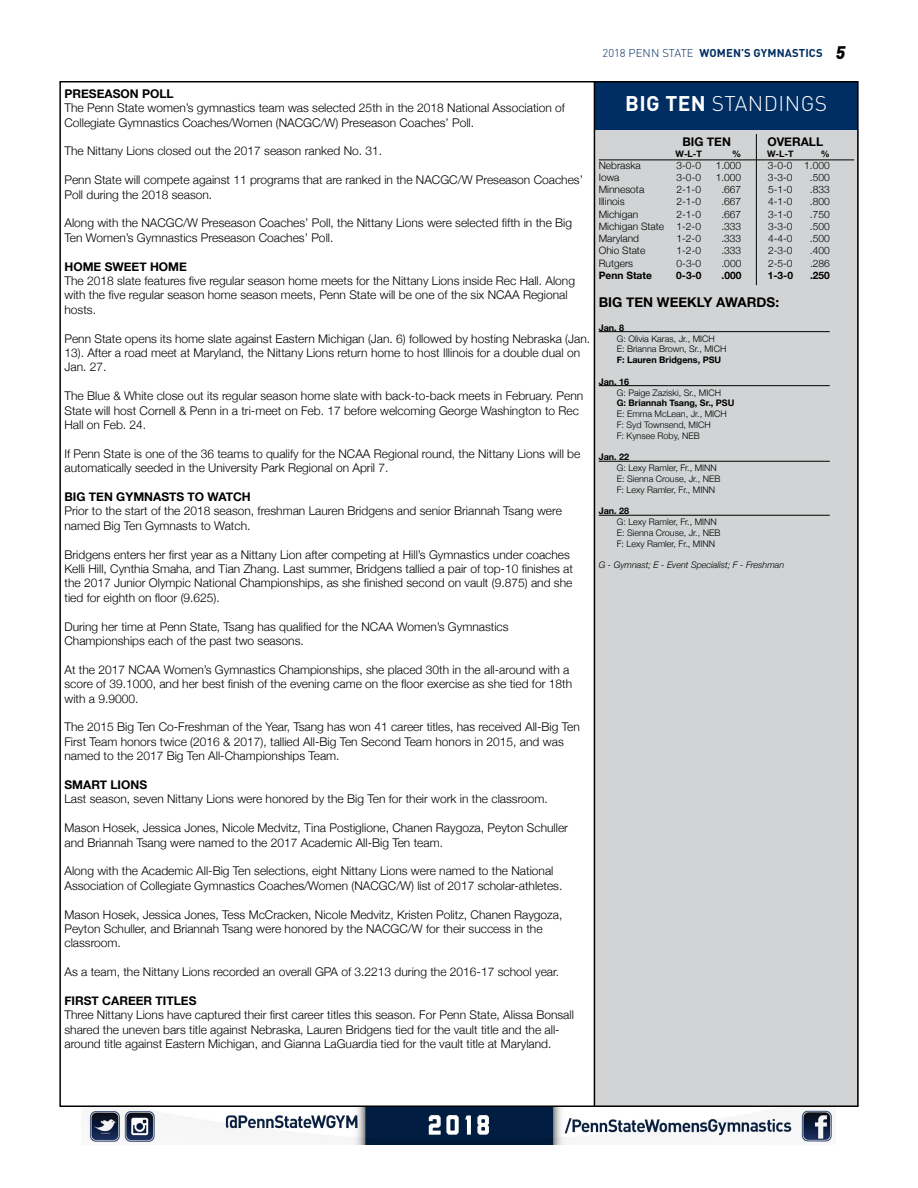
<style>
.page{position:relative;width:918px;height:1188px;background:#fff}
.page>*{position:absolute;margin:0;border:0;box-sizing:border-box;transform-origin:0 0}
.t1{font:300 21px "DIN Pro";letter-spacing:.02em;color:#fff}
.t2{font:700 13.5px "Helvetica Neue";color:#000}
.t3{font:300 12px/14.4px "Helvetica Neue";color:#000}
.t4{font:700 12px "Helvetica Neue";color:#000}
.t5{font:700 11.25px "DIN Pro";letter-spacing:.01em;color:#002d62}
.t6{font:300 10.2px "Helvetica Neue";color:#000}
.t7{font:700 10.2px "Helvetica Neue";color:#000}
.t8{font:300 9px/10.8px "Helvetica Neue";color:#000}
.t9{font:700 9px "Helvetica Neue";color:#000}
.t10{font:italic 300 9px "Helvetica Neue";color:#000}
.s1{font-weight:300}
.s2{font-weight:900;font-style:italic;font-size:18px;color:#000}
.s3{font-weight:700}
</style>
<div class="page">
<img style="left:88px;top:1107px;width:744px;height:37px">
<div style="left:594px;top:130px;width:264px;height:976px;background:#d1d3d4"></div>
<hr style="left:599px;top:160px;width:255px;height:1px;background:#000">
<hr style="left:599px;top:331px;width:231px;height:1px;background:#000">
<hr style="left:599px;top:385px;width:231px;height:1px;background:#000">
<hr style="left:599px;top:461px;width:231px;height:1px;background:#000">
<hr style="left:599px;top:515px;width:231px;height:1px;background:#000">
<div style="left:594px;top:82px;width:264px;height:48px;background:#002d62"></div>
<hr style="left:594px;top:82px;width:1px;height:1024px;background:#000">
<hr style="left:756px;top:134px;width:1px;height:151px;background:#000">
<p class="t5" style="left:603px;top:44px;width:244px"><span class="s1">2018 PENN STATE</span> WOMEN’S GYMNASTICS <span class="s2">5</span></p>
<p class="t4" style="left:64px;top:86px;width:111px">PRESEASON POLL</p>
<p class="t3" style="left:64px;top:100px;width:502px">The Penn State women’s gymnastics team was selected 25th in the 2018 National Association of<br>Collegiate Gymnastics Coaches/Women (NACGC/W) Preseason Coaches’ Poll.</p>
<p class="t3" style="left:64px;top:144px;width:317px">The Nittany Lions closed out the 2017 season ranked No. 31.</p>
<p class="t3" style="left:64px;top:172px;width:520px">Penn State will compete against 11 programs that are ranked in the NACGC/W Preseason Coaches’<br>Poll during the 2018 season.</p>
<p class="t3" style="left:64px;top:216px;width:509px">Along with the NACGC/W Preseason Coaches’ Poll, the Nittany Lions were selected fifth in the Big<br>Ten Women’s Gymnastics Preseason Coaches’ Poll.</p>
<p class="t4" style="left:64px;top:259px;width:124px">HOME SWEET HOME</p>
<p class="t3" style="left:64px;top:273px;width:512px">The 2018 slate features five regular season home meets for the Nittany Lions inside Rec Hall. Along with the five regular season home season meets, Penn State will be one of the six NCAA Regional hosts.</p>
<p class="t3" style="left:64px;top:331px;width:525px">Penn State opens its home slate against Eastern Michigan (Jan. 6) followed by hosting Nebraska (Jan.<br>13). After a road meet at Maryland, the Nittany Lions return home to host Illinois for a double dual on<br>Jan. 27.</p>
<p class="t3" style="left:64px;top:388px;width:520px">The Blue &amp; White close out its regular season home slate with back-to-back meets in February. Penn<br>State will host Cornell &amp; Penn in a tri-meet on Feb. 17 before welcoming George Washington to Rec<br>Hall on Feb. 24.</p>
<p class="t3" style="left:64px;top:446px;width:517px">If Penn State is one of the 36 teams to qualify for the NCAA Regional round, the Nittany Lions will be automatically seeded in the University Park Regional on April 7.</p>
<p class="t4" style="left:64px;top:489px;width:188px">BIG TEN GYMNASTS TO WATCH</p>
<p class="t3" style="left:64px;top:504px;width:499px">Prior to the start of the 2018 season, freshman Lauren Bridgens and senior Briannah Tsang were named Big Ten Gymnasts to Watch.</p>
<p class="t3" style="left:64px;top:547px;width:510px">Bridgens enters her first year as a Nittany Lion after competing at Hill’s Gymnastics under coaches Kelli Hill, Cynthia Smaha, and Tian Zhang. Last summer, Bridgens tallied a pair of top-10 finishes at the 2017 Junior Olympic National Championships, as she finished second on vault (9.875) and she tied for eighth on floor (9.625).</p>
<p class="t3" style="left:64px;top:619px;width:446px">During her time at Penn State, Tsang has qualified for the NCAA Women’s Gymnastics<br>Championships each of the past two seasons.</p>
<p class="t3" style="left:64px;top:662px;width:509px">At the 2017 NCAA Women’s Gymnastics Championships, she placed 30th in the all-around with a score of 39.1000, and her best finish of the evening came on the floor exercise as she tied for 18th with a 9. 9000.</p>
<p class="t3" style="left:64px;top:720px;width:517px">The 2015 Big Ten Co-Freshman of the Year, Tsang has won 41 career titles, has received All-Big Ten<br>First Team honors twice (2016 &amp; 2017), tallied All-Big Ten Second Team honors in 2015, and was named to the 2017 Big Ten All-Championships Team.</p>
<p class="t4" style="left:64px;top:777px;width:84px">SMART LIONS</p>
<p class="t3" style="left:64px;top:792px;width:483px">Last season, seven Nittany Lions were honored by the Big Ten for their work in the classroom.</p>
<p class="t3" style="left:64px;top:820px;width:505px">Mason Hosek, Jessica Jones, Nicole Medvitz, Tina Postiglione, Chanen Raygoza, Peyton Schuller and Briannah Tsang were named to the 2017 Academic All-Big Ten team.</p>
<p class="t3" style="left:64px;top:864px;width:497px">Along with the Academic All-Big Ten selections, eight Nittany Lions were named to the National<br>Association of Collegiate Gymnastics Coaches/Women (NACGC/W) list of 2017 scholar-athletes.</p>
<p class="t3" style="left:64px;top:907px;width:499px">Mason Hosek, Jessica Jones, Tess McCracken, Nicole Medvitz, Kristen Politz, Chanen Raygoza,<br>Peyton Schuller, and Briannah Tsang were honored by the NACGC/W for their success in the classroom.</p>
<p class="t3" style="left:64px;top:964px;width:494px">As a team, the Nittany Lions recorded an overall GPA of 3. 2213 during the 2016-17 school year.</p>
<p class="t4" style="left:64px;top:993px;width:133px">FIRST CAREER TITLES</p>
<p class="t3" style="left:64px;top:1008px;width:511px">Three Nittany Lions have captured their first career titles this season. For Penn State, Alissa Bonsall shared the uneven bars title against Nebraska, Lauren Bridgens tied for the vault title and the all&shy;around title against Eastern Michigan, and Gianna LaGuardia tied for the vault title at Maryland.</p>
<h1 class="t1" style="left:625px;top:88px;width:203px"><span class="s3">BIG TEN</span> STANDINGS</h1>
<p class="t4" style="left:683px;top:134px;width:50px">BIG TEN</p>
<p class="t4" style="left:767px;top:134px;width:57px">OVERALL</p>
<p class="t9" style="left:676px;top:148px;width:28px">W-L-T</p>
<p class="t9" style="left:732px;top:148px;width:10px">%</p>
<p class="t9" style="left:767px;top:148px;width:28px">W-L-T</p>
<p class="t9" style="left:821px;top:148px;width:10px">%</p>
<p class="t6" style="left:599px;top:159px;width:44px">Nebraska</p>
<p class="t6" style="left:676px;top:159px;width:26px">3-0-0</p>
<p class="t6" style="left:716px;top:159px;width:27px">1. 000</p>
<p class="t6" style="left:768px;top:159px;width:63px">3-0-0 1. 000</p>
<p class="t6" style="left:599px;top:171px;width:22px">Iowa</p>
<p class="t6" style="left:676px;top:171px;width:26px">3-0-0</p>
<p class="t6" style="left:716px;top:171px;width:27px">1. 000</p>
<p class="t6" style="left:768px;top:171px;width:63px">3-3-0 . 500</p>
<p class="t6" style="left:599px;top:183px;width:47px">Minnesota</p>
<p class="t6" style="left:677px;top:183px;width:66px">2-1-0 .667</p>
<p class="t6" style="left:768px;top:183px;width:63px">5-1-0 .833</p>
<p class="t6" style="left:599px;top:196px;width:27px">Illinois</p>
<p class="t6" style="left:677px;top:196px;width:66px">2-1-0 .667</p>
<p class="t6" style="left:768px;top:196px;width:63px">4-1-0 . 800</p>
<p class="t6" style="left:599px;top:208px;width:41px">Michigan</p>
<p class="t6" style="left:677px;top:208px;width:66px">2-1-0 .667</p>
<p class="t6" style="left:768px;top:208px;width:63px">3-1-0 . 750</p>
<p class="t6" style="left:599px;top:220px;width:144px">Michigan State 1-2-0 . 333</p>
<p class="t6" style="left:768px;top:220px;width:63px">3-3-0 . 500</p>
<p class="t6" style="left:599px;top:232px;width:42px">Maryland</p>
<p class="t6" style="left:677px;top:232px;width:66px">1-2-0 .333</p>
<p class="t6" style="left:768px;top:232px;width:63px">4-4-0 . 500</p>
<p class="t6" style="left:599px;top:245px;width:48px">Ohio State</p>
<p class="t6" style="left:677px;top:245px;width:66px">1-2-0 .333</p>
<p class="t6" style="left:768px;top:245px;width:63px">2-3-0 . 400</p>
<p class="t6" style="left:599px;top:257px;width:36px">Rutgers</p>
<p class="t6" style="left:677px;top:257px;width:66px">0-3-0 . 000</p>
<p class="t6" style="left:768px;top:257px;width:63px">2-5-0 . 286</p>
<p class="t7" style="left:599px;top:269px;width:55px">Penn State</p>
<p class="t7" style="left:676px;top:269px;width:27px">0-3-0</p>
<p class="t7" style="left:722px;top:269px;width:21px">.000</p>
<p class="t7" style="left:768px;top:269px;width:27px">1-3-0</p>
<p class="t7" style="left:810px;top:269px;width:21px">.250</p>
<p class="t2" style="left:599px;top:294px;width:182px">BIG TEN WEEKLY AWARDS:</p>
<p class="t9" style="left:599px;top:322px;width:27px">Jan. 8</p>
<p class="t8" style="left:617px;top:333px;width:111px">G: Olivia Karas, Jr. , MICH<br>E: Brianna Brown, Sr. , MICH</p>
<p class="t9" style="left:617px;top:354px;width:106px">F: Lauren Bridgens, PSU</p>
<p class="t9" style="left:599px;top:376px;width:32px">Jan. 16</p>
<p class="t8" style="left:617px;top:387px;width:106px">G: Paige Zaziski, Sr. , MICH</p>
<p class="t9" style="left:617px;top:398px;width:119px">G: Briannah Tsang, Sr., PSU</p>
<p class="t8" style="left:617px;top:408px;width:112px">E: Emma McLean, Jr. , MICH<br>F: Syd Townsend, MICH<br>F: Kynsee Roby, NEB</p>
<p class="t9" style="left:599px;top:452px;width:32px">Jan. 22</p>
<p class="t8" style="left:617px;top:462px;width:105px">G: Lexy Ramler, Fr., MINN<br>E: Sienna Crouse, Jr. , NEB<br>F: Lexy Ramler, Fr., MINN</p>
<p class="t9" style="left:599px;top:506px;width:32px">Jan. 28</p>
<p class="t8" style="left:617px;top:516px;width:105px">G: Lexy Ramler, Fr., MINN<br>E: Sienna Crouse, Jr. , NEB<br>F: Lexy Ramler, Fr., MINN</p>
<p class="t10" style="left:599px;top:560px;width:187px">G - Gymnast; E - Event Specialist; F - Freshman</p>
</div>
